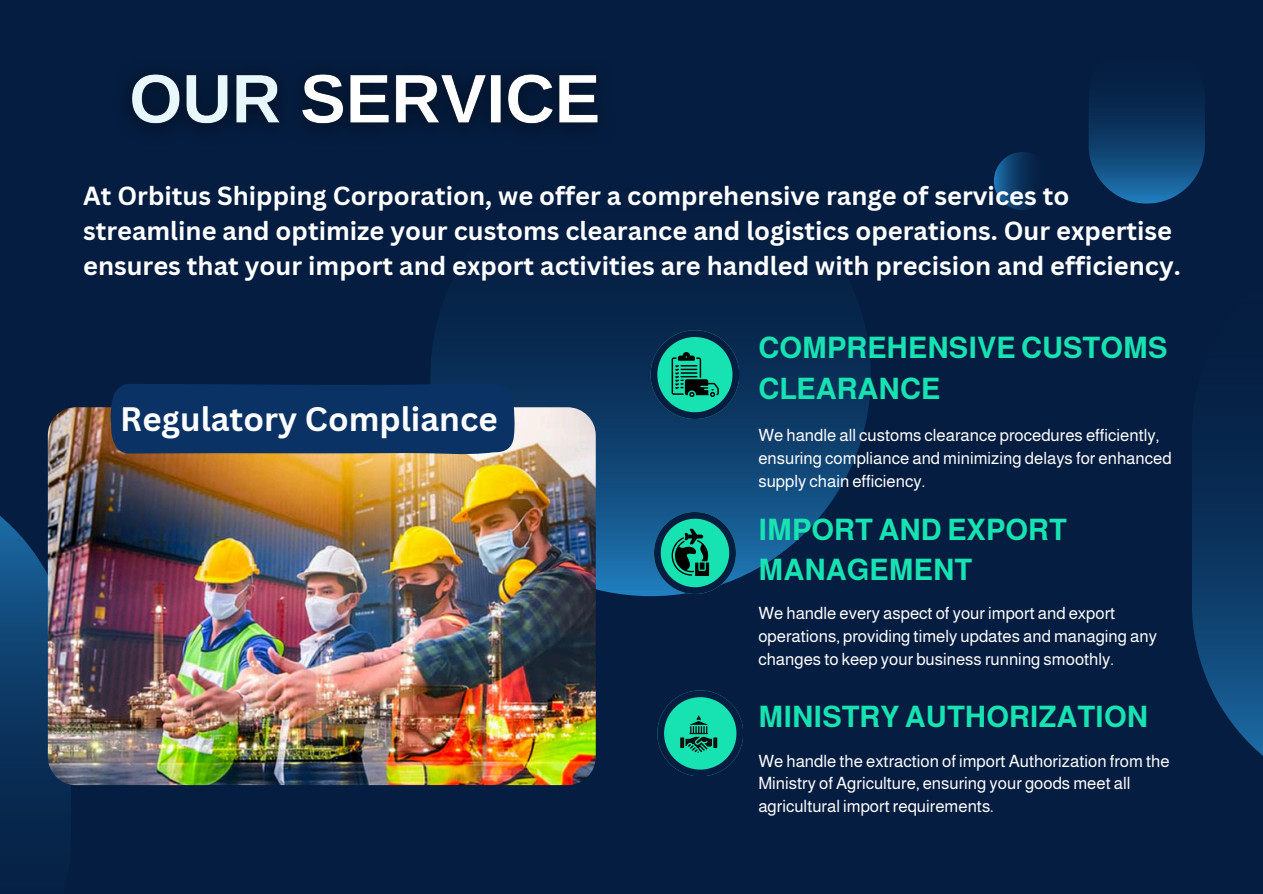
<style>
.page{position:relative;width:1263px;height:894px;background:#fff}
.page>*{position:absolute;margin:0;border:0;box-sizing:border-box;transform-origin:0 0}
.t1{font:700 33px "Canva Sans";color:#fff}
.t2{font:700 29.55px/40.8px "Almarai";color:#17e3b2}
.t3{font:700 25.5px/34.8px "Canva Sans";color:#fff}
.t4{font:16.95px/23px "Almarai";color:#fff}
</style>
<div class="page">
<div style="left:0;top:0;width:1263px;height:893px;background:#051d40"></div>
<img style="left:430px;top:155px;width:441px;height:441px;border-radius:50%">
<img style="left:1192px;top:435px;width:71px;height:321px">
<img style="left:0;top:469px;width:71px;height:368px">
<img style="left:1089px;top:37px;width:116px;height:166px;border-radius:58px">
<img style="left:994px;top:152px;width:58px;height:58px;border-radius:50%">
<img style="left:48px;top:407px;width:548px;height:377px;border-radius:28px">
<svg style="left:651px;top:330px;width:88px;height:89px"></svg>
<svg style="left:654px;top:512px;width:82px;height:81px"></svg>
<svg style="left:657px;top:690px;width:86px;height:85px"></svg>
<svg style="left:110px;top:382px;width:405px;height:74px;background:#123663"></svg>
<img style="left:130px;top:74px;width:468px;height:54px">
<p class="t3" style="left:83px;top:178px;width:1099px">At Orbitus Shipping Corporation, we offer a comprehensive range of services to streamline and optimize your customs clearance and logistics operations. Our expertise ensures that your import and export activities are handled with precision and efficiency.</p>
<p class="t1" style="left:120px;top:395px;width:379px">Regulatory Compliance</p>
<h4 class="t2" style="left:758px;top:327px;width:411px">COMPREHENSIVE CUSTOMS<br>CLEARANCE</h4>
<p class="t4" style="left:758px;top:423px;width:415px">We handle all customs clearance procedures efficiently, ensuring compliance and minimizing delays for enhanced supply chain efficiency.</p>
<h3 class="t2" style="left:758px;top:509px;width:310px">IMPORT AND EXPORT<br>MANAGEMENT</h3>
<p class="t4" style="left:758px;top:601px;width:400px">We handle every aspect of your import and export operations, providing timely updates and managing any changes to keep your business running smoothly.</p>
<h2 class="t2" style="left:758px;top:695px;width:391px">MINISTRY AUTHORIZATION</h2>
<p class="t4" style="left:758px;top:749px;width:413px">We handle the extraction of import Authorization from the<br>Ministry of Agriculture, ensuring your goods meet all agricultural import requirements.</p>
</div>
